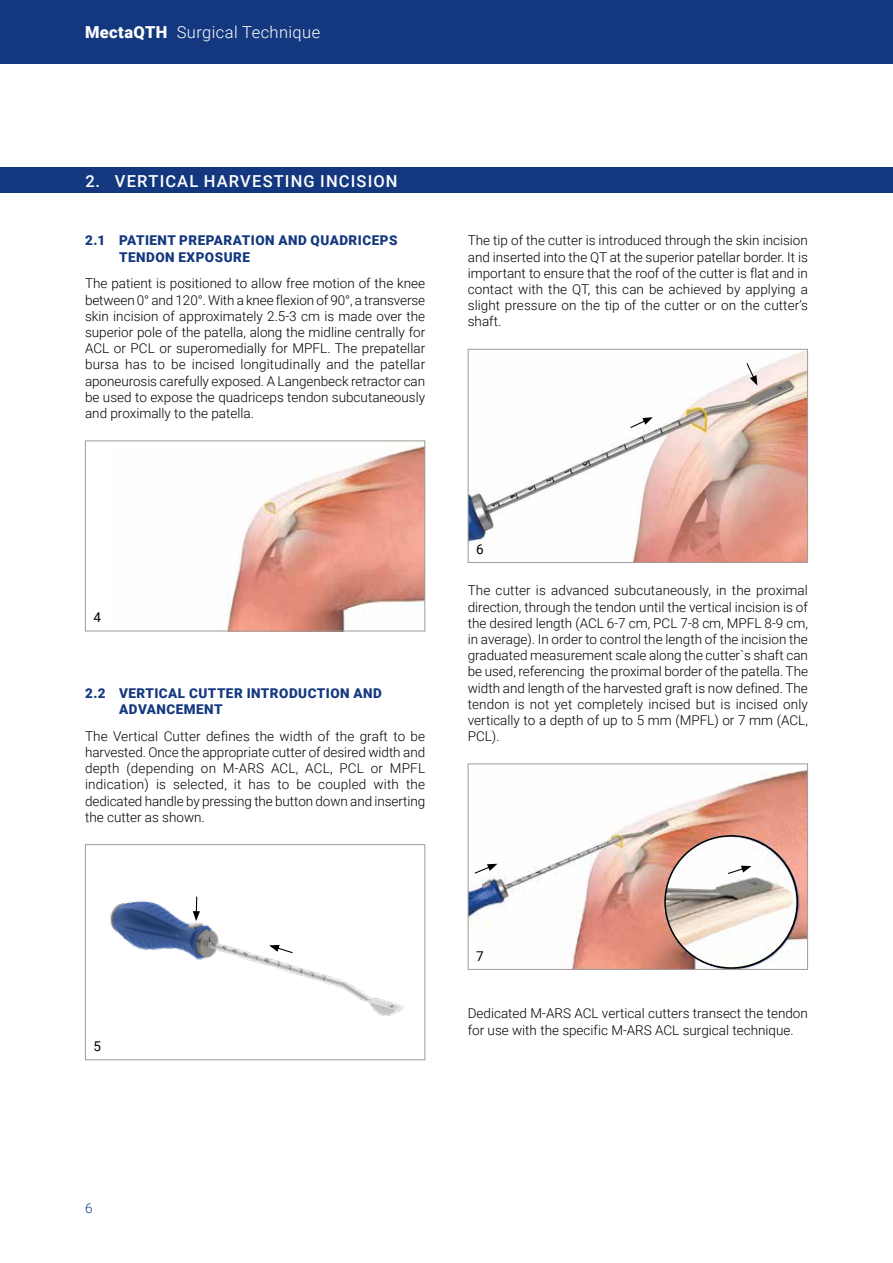
<style>
.page{position:relative;width:893px;height:1263px;background:#fff}
.page>*{position:absolute;margin:0;border:0;box-sizing:border-box;transform-origin:0 0}
.t1{font:500 16.5px "Roboto";letter-spacing:.07em;color:#fff}
.t2{font:300 16.5px "Roboto";letter-spacing:.025em;color:#fff}
.t3{font:300 13.5px/16.2px "Roboto";color:#000;text-align:justify}
.t4{font:900 13.5px/16.2px "Roboto";letter-spacing:.035em;color:#14387f}
.t5{font:13.5px "Roboto";color:#000}
.t6{font:300 13.5px "Roboto";color:#14387f}
.s1{font-weight:900}
</style>
<div class="page">
<div style="left:0;top:0;width:893px;height:64px;background:#14387f"></div>
<div style="left:0;top:168px;width:893px;height:25px;background:#14387f"></div>
<img style="left:227px;top:442px;width:196px;height:187px">
<div style="left:85px;top:440px;width:340px;height:191px;border:1px solid #9d9d9c"></div>
<img style="left:110px;top:896px;width:295px;height:120px">
<div style="left:85px;top:844px;width:340px;height:216px;border:1px solid #9d9d9c"></div>
<img style="left:470px;top:351px;width:336px;height:210px">
<svg style="left:629px;top:417px;width:24px;height:12px"></svg>
<svg style="left:745px;top:362px;width:12px;height:24px"></svg>
<div style="left:468px;top:349px;width:340px;height:214px;border:1px solid #9d9d9c"></div>
<img style="left:470px;top:770px;width:336px;height:198px">
<img style="left:665px;top:836px;width:132px;height:132px;border-radius:66px">
<svg style="left:473px;top:864px;width:24px;height:10px"></svg>
<svg style="left:727px;top:866px;width:24px;height:9px"></svg>
<div style="left:468px;top:763px;width:340px;height:207px;border:1px solid #9d9d9c"></div>
<p class="t2" style="left:85px;top:21px;width:237px"><span class="s1">MectaQTH</span> Surgical Technique</p>
<p class="t1" style="left:85px;top:169px;width:314px">2. VERTICAL HARVESTING INCISION</p>
<p class="t4" style="left:119px;top:232px;width:280px;text-indent:-34px">2.1 PATIENT PREPARATION AND QUADRICEPS<br>TENDON EXPOSURE</p>
<p class="t3" style="left:85px;top:275px;width:342px">The patient is positioned to allow free motion of the knee between 0° and 120°. With a knee flexion of 90°, a transverse skin incision of approximately 2.5-3 cm is made over the superior pole of the patella, along the midline centrally for ACL or PCL or superomedially for MPFL. The prepatellar bursa has to be incised longitudinally and the patellar aponeurosis carefully exposed. A Langenbeck retractor can be used to expose the quadriceps tendon subcutaneously and proximally to the patella.</p>
<p class="t3" style="left:468px;top:232px;width:342px">The tip of the cutter is introduced through the skin incision and inserted into the QT at the superior patellar border. It is important to ensure that the roof of the cutter is flat and in contact with the QT, this can be achieved by applying a slight pressure on the tip of the cutter or on the cutter’s shaft.</p>
<p class="t5" style="left:94px;top:608px;width:9px">4</p>
<p class="t4" style="left:119px;top:684px;width:264px;text-indent:-34px">2.2 VERTICAL CUTTER INTRODUCTION AND<br>ADVANCEMENT</p>
<p class="t3" style="left:85px;top:727px;width:342px">The Vertical Cutter defines the width of the graft to be harvested. Once the appropriate cutter of desired width and depth (depending on M-ARS ACL, ACL, PCL or MPFL indication) is selected, it has to be coupled with the dedicated handle by pressing the button down and inserting the cutter as shown.</p>
<p class="t5" style="left:476px;top:539px;width:9px">6</p>
<p class="t3" style="left:468px;top:582px;width:342px">The cutter is advanced subcutaneously, in the proximal direction, through the tendon until the vertical incision is of the desired length (ACL 6-7 cm, PCL 7-8 cm, MPFL 8-9 cm, in average). In order to control the length of the incision the graduated measurement scale along the cutter`s shaft can be used, referencing the proximal border of the patella. The width and length of the harvested graft is now defined. The tendon is not yet completely incised but is incised only vertically to a depth of up to 5 mm (MPFL) or 7 mm (ACL, PCL).</p>
<p class="t5" style="left:94px;top:1036px;width:9px">5</p>
<p class="t5" style="left:476px;top:946px;width:9px">7</p>
<p class="t3" style="left:468px;top:1005px;width:342px">Dedicated M-ARS ACL vertical cutters transect the tendon for use with the specific M-ARS ACL surgical technique.</p>
<p class="t6" style="left:85px;top:1198px;width:9px">6</p>
</div>
